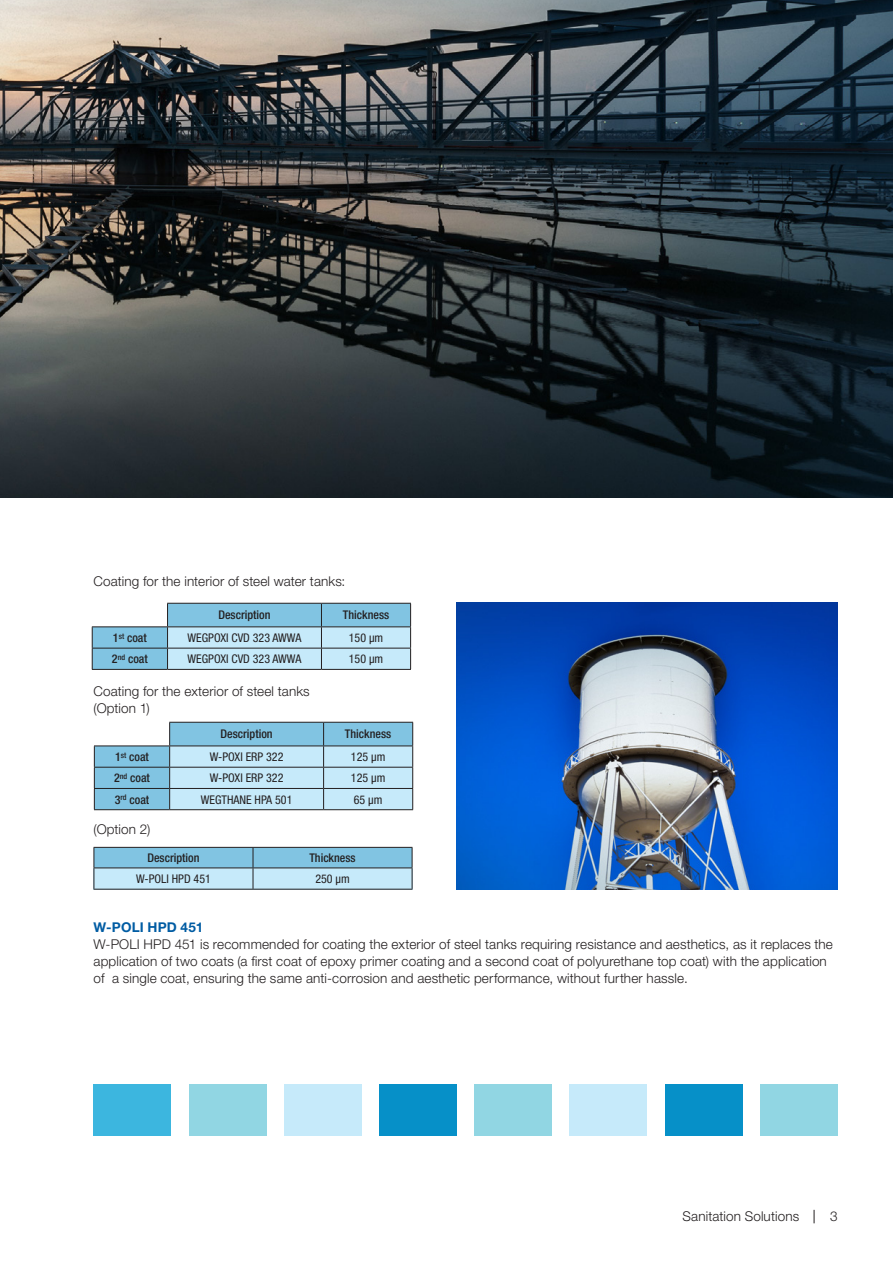
<style>
.page{position:relative;width:893px;height:1263px;background:#fff}
.page>*{position:absolute;margin:0;border:0;box-sizing:border-box;transform-origin:0 0}
._0-TEXTO{font:300 13.5px/17px "Helvetica Neue LT Pro";letter-spacing:.01em;color:#231f20}
._2-TITULO{font:700 13.5px "Helvetica Neue LT Pro";letter-spacing:.01em;color:#015ca3}
._9-CORPO_TABELA{font:condensed 12px "Helvetica Neue LT Pro";color:#231f20}
._8-CABEÇALHO_TABELA{font:500 condensed 12px "Helvetica Neue LT Pro";color:#231f20}
</style>
<div class="page">
<svg style="left:814px;top:1210px;width:1px;height:13px"></svg>
<img style="left:0;top:0;width:893px;height:497px">
<img style="left:456px;top:603px;width:382px;height:286px">
<hr style="left:253px;top:889px;width:159px;height:1px;background:#231f20">
<svg style="left:94px;top:847px;width:319px;height:42px;background:#9ecfe4"></svg>
<hr style="left:94px;top:889px;width:159px;height:1px;background:#231f20">
<hr style="left:94px;top:867px;width:159px;height:1px;background:#231f20">
<hr style="left:253px;top:867px;width:159px;height:1px;background:#231f20">
<div style="left:94px;top:1084px;width:77px;height:52px;background:#3cb6df"></div>
<div style="left:189px;top:1084px;width:78px;height:52px;background:#91d6e3"></div>
<div style="left:284px;top:1084px;width:78px;height:52px;background:#c6eafa"></div>
<div style="left:379px;top:1084px;width:78px;height:52px;background:#0690c8"></div>
<div style="left:474px;top:1084px;width:78px;height:52px;background:#91d6e3"></div>
<div style="left:569px;top:1084px;width:78px;height:52px;background:#c6eafa"></div>
<div style="left:665px;top:1084px;width:77px;height:52px;background:#0690c8"></div>
<div style="left:760px;top:1084px;width:78px;height:52px;background:#91d6e3"></div>
<svg style="left:92px;top:603px;width:319px;height:66px;background:#a6d2e5"></svg>
<hr style="left:92px;top:669px;width:76px;height:1px;background:#231f20">
<hr style="left:168px;top:669px;width:153px;height:1px;background:#231f20">
<hr style="left:321px;top:669px;width:90px;height:1px;background:#231f20">
<svg style="left:94px;top:722px;width:319px;height:87px;background:#a8d3e6"></svg>
<hr style="left:94px;top:809px;width:76px;height:1px;background:#231f20">
<hr style="left:170px;top:809px;width:154px;height:1px;background:#231f20">
<hr style="left:324px;top:809px;width:89px;height:1px;background:#231f20">
<p class="_0-TEXTO" style="left:94px;top:572px;width:253px">Coating for the interior of steel water tanks:</p>
<p class="_8-CABEÇALHO_TABELA" style="left:218px;top:608px;width:54px">Description</p>
<p class="_8-CABEÇALHO_TABELA" style="left:343px;top:608px;width:48px">Thickness</p>
<p class="_8-CABEÇALHO_TABELA" style="left:113px;top:631px;width:35px">1<sup>st</sup> coat</p>
<p class="_9-CORPO_TABELA" style="left:188px;top:631px;width:115px">WEGPOXI CVD 323 AWWA</p>
<p class="_9-CORPO_TABELA" style="left:349px;top:631px;width:36px">150 µm</p>
<p class="_8-CABEÇALHO_TABELA" style="left:112px;top:652px;width:37px">2<sup>nd</sup> coat</p>
<p class="_9-CORPO_TABELA" style="left:188px;top:652px;width:115px">WEGPOXI CVD 323 AWWA</p>
<p class="_9-CORPO_TABELA" style="left:349px;top:652px;width:36px">150 µm</p>
<p class="_0-TEXTO" style="left:94px;top:682px;width:218px">Coating for the exterior of steel tanks</p>
<p class="_0-TEXTO" style="left:94px;top:699px;width:58px">(Option 1)</p>
<p class="_8-CABEÇALHO_TABELA" style="left:221px;top:727px;width:54px">Description</p>
<p class="_8-CABEÇALHO_TABELA" style="left:345px;top:727px;width:48px">Thickness</p>
<p class="_8-CABEÇALHO_TABELA" style="left:115px;top:750px;width:35px">1<sup>st</sup> coat</p>
<p class="_9-CORPO_TABELA" style="left:210px;top:750px;width:75px">W-POXI ERP 322</p>
<p class="_9-CORPO_TABELA" style="left:351px;top:750px;width:36px">125 µm</p>
<p class="_8-CABEÇALHO_TABELA" style="left:114px;top:771px;width:37px">2<sup>nd</sup> coat</p>
<p class="_9-CORPO_TABELA" style="left:210px;top:771px;width:75px">W-POXI ERP 322</p>
<p class="_9-CORPO_TABELA" style="left:351px;top:771px;width:36px">125 µm</p>
<p class="_8-CABEÇALHO_TABELA" style="left:115px;top:792px;width:36px">3<sup>rd</sup> coat</p>
<p class="_9-CORPO_TABELA" style="left:201px;top:792px;width:93px">WEGTHANE HPA 501</p>
<p class="_9-CORPO_TABELA" style="left:354px;top:792px;width:30px">65 µm</p>
<p class="_0-TEXTO" style="left:94px;top:821px;width:58px">(Option 2)</p>
<p class="_8-CABEÇALHO_TABELA" style="left:147px;top:850px;width:54px">Description</p>
<p class="_8-CABEÇALHO_TABELA" style="left:309px;top:850px;width:48px">Thickness</p>
<p class="_9-CORPO_TABELA" style="left:136px;top:871px;width:76px">W-POLI HPD 451</p>
<p class="_9-CORPO_TABELA" style="left:315px;top:871px;width:36px">250 µm</p>
<p class="_2-TITULO" style="left:94px;top:919px;width:111px">W-POLI HPD 451</p>
<p class="_0-TEXTO" style="left:94px;top:936px;width:741px">W-POLI HPD 451 is recommended for coating the exterior of steel tanks requiring resistance and aesthetics, as it replaces the application of two coats (a first coat of epoxy primer coating and a second coat of polyurethane top coat) with the application of a single coat, ensuring the same anti-corrosion and aesthetic performance, without further hassle.</p>
<p class="_0-TEXTO" style="left:682px;top:1208px;width:118px">Sanitation Solutions</p>
<p class="_0-TEXTO" style="left:830px;top:1208px;width:9px">3</p>
</div>
